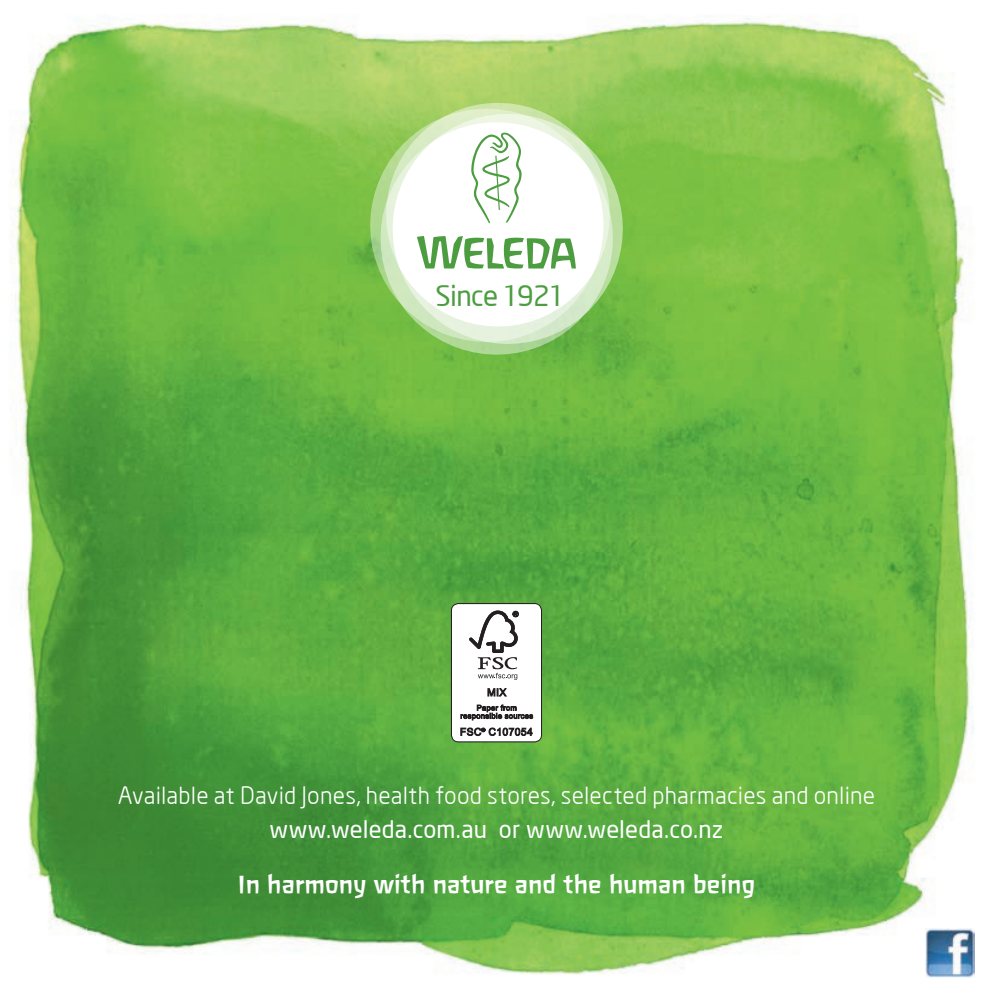
<style>
.page{position:relative;width:993px;height:993px;background:#fff}
.page>*{position:absolute;margin:0;border:0;box-sizing:border-box;transform-origin:0 0}
.t1{font:500 27.75px "Neo Sans Weleda";letter-spacing:-.025em;color:#4c9d40}
.t2{font:23.75px "Neo Sans Weleda";letter-spacing:.01em;color:#fff}
.t3{font:500 23.75px "Neo Sans Weleda";letter-spacing:.005em;color:#fff}
.t4{font:22.5px "New Weleda";color:#fff}
</style>
<div class="page">
<img style="left:13px;top:16px;width:962px;height:962px">
<svg style="left:609px;top:114px;width:13px;height:230px;background:#8bc760"></svg>
<svg style="left:386px;top:103px;width:223px;height:19px"></svg>
<svg style="left:370px;top:109px;width:13px;height:233px;background:#89c55a"></svg>
<svg style="left:380px;top:122px;width:232px;height:232px;background:#8ac666"></svg>
<svg style="left:383px;top:109px;width:225px;height:232px"></svg>
<svg style="left:417px;top:236px;width:158px;height:32px"></svg>
<svg style="left:471px;top:132px;width:50px;height:91px"></svg>
<img style="left:925px;top:928px;width:49px;height:48px">
<svg style="left:451px;top:603px;width:90px;height:138px"></svg>
<div style="left:451px;top:603px;width:90px;height:139px;border:1px solid #231f20;border-radius:7px"></div>
<p class="t1" style="left:435px;top:278px;width:129px">Since 1921</p>
<p class="t2" style="left:118px;top:780px;width:758px">Available at David Jones, health food stores, selected pharmacies and online</p>
<p class="t3" style="left:269px;top:814px;width:455px">www.weleda.com.au or www.weleda.co.nz</p>
<p class="t4" style="left:238px;top:870px;width:518px">In harmony with nature and the human being</p>
</div>
